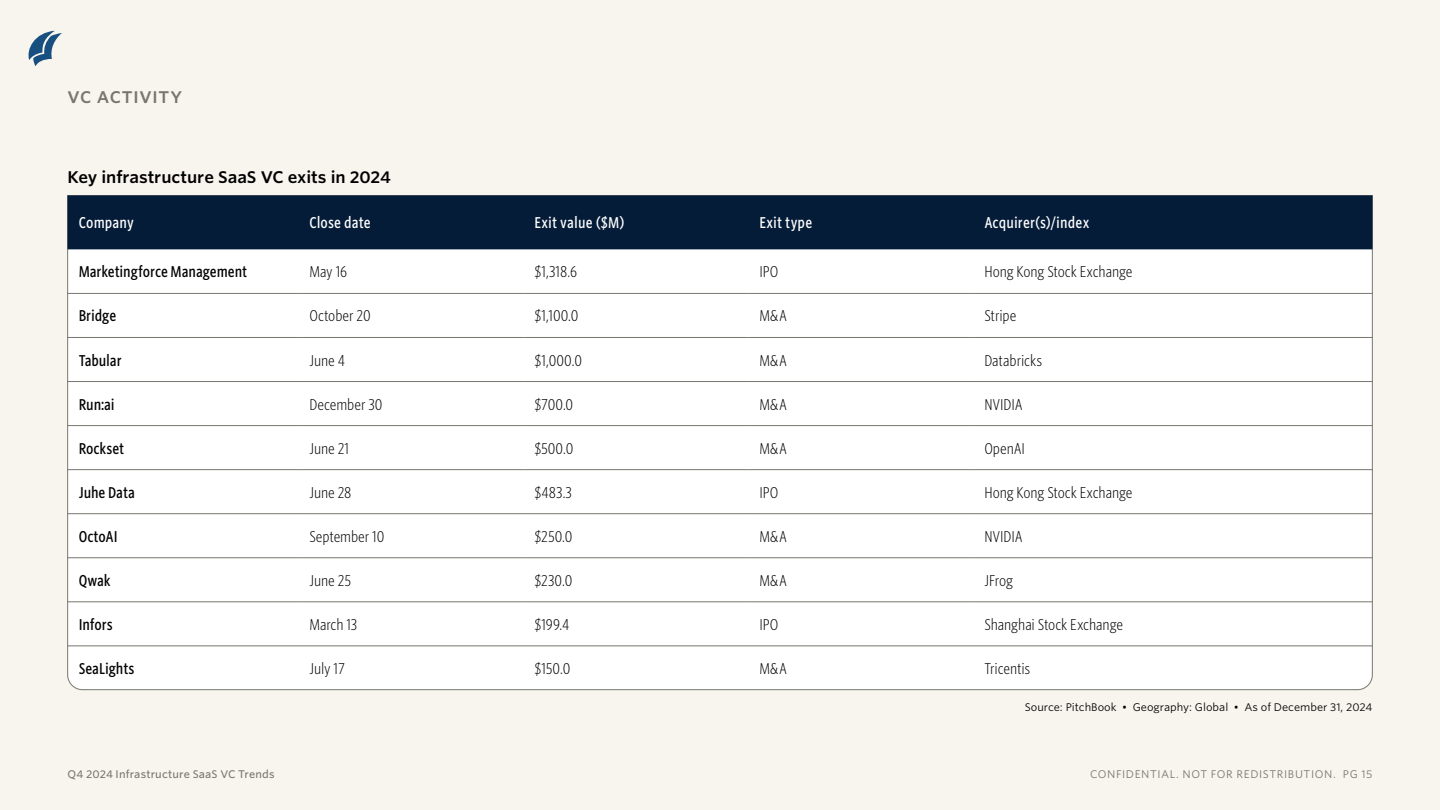
<style>
.page{position:relative;width:1440px;height:810px;background:#f8f5ef}
.page>*{position:absolute;margin:0;border:0;box-sizing:border-box;transform-origin:0 0}
.ETR_Table_title{font:600 16.25px "Whitney S Sm";letter-spacing:-.005em;color:#000}
.ETR_Section_tag{font:600 16.25px "Whitney S Sm";letter-spacing:.045em;color:#78766f}
.ETR_Table_text{font:300 15px "Whitney Cond S Sm";letter-spacing:-.005em;color:#000}
.ETR_Table_text-2{font:500 15px "Whitney Cond S Sm";letter-spacing:-.005em;color:#000}
.ETR_Table_header_row{font:500 15px "Whitney Cond S Sm";letter-spacing:.005em;color:#fff}
.ETR_Source_tag{font:10.62px "Whitney S Sm";color:#000}
.t1{font:10.62px "Whitney S Sm";letter-spacing:.055em;color:#78766f}
.t2{font:500 10.62px "Whitney S Sm";letter-spacing:.01em;color:#78766f}
</style>
<div class="page">
<svg style="left:28px;top:31px;width:34px;height:35px"></svg>
<div style="left:67px;top:195px;width:1306px;height:495px;background:#fff"></div>
<div style="left:68px;top:195px;width:1304px;height:54px;background:#051c38"></div>
<hr style="left:68px;top:293px;width:230px;height:1px;background:#78766f">
<hr style="left:298px;top:293px;width:225px;height:1px;background:#78766f">
<hr style="left:523px;top:293px;width:225px;height:1px;background:#78766f">
<hr style="left:748px;top:293px;width:225px;height:1px;background:#78766f">
<hr style="left:973px;top:293px;width:399px;height:1px;background:#78766f">
<hr style="left:68px;top:337px;width:230px;height:1px;background:#78766f">
<hr style="left:298px;top:337px;width:225px;height:1px;background:#78766f">
<hr style="left:523px;top:337px;width:225px;height:1px;background:#78766f">
<hr style="left:748px;top:337px;width:225px;height:1px;background:#78766f">
<hr style="left:973px;top:337px;width:399px;height:1px;background:#78766f">
<hr style="left:68px;top:381px;width:230px;height:1px;background:#78766f">
<hr style="left:298px;top:381px;width:225px;height:1px;background:#78766f">
<hr style="left:523px;top:381px;width:225px;height:1px;background:#78766f">
<hr style="left:748px;top:381px;width:225px;height:1px;background:#78766f">
<hr style="left:973px;top:381px;width:399px;height:1px;background:#78766f">
<hr style="left:68px;top:425px;width:230px;height:1px;background:#78766f">
<hr style="left:298px;top:425px;width:225px;height:1px;background:#78766f">
<hr style="left:523px;top:425px;width:225px;height:1px;background:#78766f">
<hr style="left:748px;top:425px;width:225px;height:1px;background:#78766f">
<hr style="left:973px;top:425px;width:399px;height:1px;background:#78766f">
<hr style="left:68px;top:469px;width:230px;height:1px;background:#78766f">
<hr style="left:298px;top:469px;width:225px;height:1px;background:#78766f">
<hr style="left:523px;top:469px;width:225px;height:1px;background:#78766f">
<hr style="left:748px;top:469px;width:225px;height:1px;background:#78766f">
<hr style="left:973px;top:469px;width:399px;height:1px;background:#78766f">
<hr style="left:68px;top:513px;width:230px;height:1px;background:#78766f">
<hr style="left:298px;top:513px;width:225px;height:1px;background:#78766f">
<hr style="left:523px;top:513px;width:225px;height:1px;background:#78766f">
<hr style="left:748px;top:513px;width:225px;height:1px;background:#78766f">
<hr style="left:973px;top:513px;width:399px;height:1px;background:#78766f">
<hr style="left:68px;top:558px;width:230px;height:1px;background:#78766f">
<hr style="left:298px;top:558px;width:225px;height:1px;background:#78766f">
<hr style="left:523px;top:558px;width:225px;height:1px;background:#78766f">
<hr style="left:748px;top:558px;width:225px;height:1px;background:#78766f">
<hr style="left:973px;top:558px;width:399px;height:1px;background:#78766f">
<hr style="left:68px;top:602px;width:230px;height:1px;background:#78766f">
<hr style="left:298px;top:602px;width:225px;height:1px;background:#78766f">
<hr style="left:523px;top:602px;width:225px;height:1px;background:#78766f">
<hr style="left:748px;top:602px;width:225px;height:1px;background:#78766f">
<hr style="left:973px;top:602px;width:399px;height:1px;background:#78766f">
<hr style="left:68px;top:646px;width:230px;height:1px;background:#78766f">
<hr style="left:298px;top:646px;width:225px;height:1px;background:#78766f">
<hr style="left:523px;top:646px;width:225px;height:1px;background:#78766f">
<hr style="left:748px;top:646px;width:225px;height:1px;background:#78766f">
<hr style="left:973px;top:646px;width:399px;height:1px;background:#78766f">
<p class="ETR_Section_tag" style="left:68px;top:86px;width:116px">VC ACTIVITY</p>
<p class="ETR_Table_title" style="left:67px;top:166px;width:325px">Key infrastructure SaaS VC exits in 2024</p>
<p class="ETR_Table_header_row" style="left:79px;top:213px;width:57px">Company</p>
<p class="ETR_Table_header_row" style="left:309px;top:213px;width:63px">Close date</p>
<p class="ETR_Table_header_row" style="left:534px;top:213px;width:92px">Exit value ($M)</p>
<p class="ETR_Table_header_row" style="left:759px;top:213px;width:54px">Exit type</p>
<p class="ETR_Table_header_row" style="left:984px;top:213px;width:106px">Acquirer(s)/index</p>
<p class="ETR_Table_text-2" style="left:79px;top:262px;width:170px">Marketingforce Management</p>
<p class="ETR_Table_text" style="left:309px;top:262px;width:39px">May 16</p>
<p class="ETR_Table_text" style="left:534px;top:262px;width:44px">$1,318.6</p>
<p class="ETR_Table_text" style="left:759px;top:262px;width:20px">IPO</p>
<p class="ETR_Table_text" style="left:984px;top:262px;width:150px">Hong Kong Stock Exchange</p>
<p class="ETR_Table_text-2" style="left:79px;top:306px;width:39px">Bridge</p>
<p class="ETR_Table_text" style="left:309px;top:306px;width:63px">October 20</p>
<p class="ETR_Table_text" style="left:534px;top:306px;width:46px">$1,100.0</p>
<p class="ETR_Table_text" style="left:759px;top:306px;width:29px">M&amp;A</p>
<p class="ETR_Table_text" style="left:984px;top:306px;width:33px">Stripe</p>
<p class="ETR_Table_text-2" style="left:79px;top:350px;width:44px">Tabular</p>
<p class="ETR_Table_text" style="left:309px;top:350px;width:37px">June 4</p>
<p class="ETR_Table_text" style="left:534px;top:350px;width:49px">$1,000.0</p>
<p class="ETR_Table_text" style="left:759px;top:350px;width:29px">M&amp;A</p>
<p class="ETR_Table_text" style="left:984px;top:350px;width:59px">Databricks</p>
<p class="ETR_Table_text-2" style="left:79px;top:394px;width:38px">Run:ai</p>
<p class="ETR_Table_text" style="left:309px;top:394px;width:75px">December 30</p>
<p class="ETR_Table_text" style="left:534px;top:394px;width:40px">$700.0</p>
<p class="ETR_Table_text" style="left:759px;top:394px;width:29px">M&amp;A</p>
<p class="ETR_Table_text" style="left:984px;top:394px;width:40px">NVIDIA</p>
<p class="ETR_Table_text-2" style="left:79px;top:438px;width:47px">Rockset</p>
<p class="ETR_Table_text" style="left:309px;top:439px;width:42px">June 21</p>
<p class="ETR_Table_text" style="left:534px;top:439px;width:41px">$500.0</p>
<p class="ETR_Table_text" style="left:759px;top:439px;width:29px">M&amp;A</p>
<p class="ETR_Table_text" style="left:984px;top:439px;width:42px">OpenAI</p>
<p class="ETR_Table_text-2" style="left:79px;top:482px;width:58px">Juhe Data</p>
<p class="ETR_Table_text" style="left:309px;top:483px;width:44px">June 28</p>
<p class="ETR_Table_text" style="left:534px;top:483px;width:39px">$483.3</p>
<p class="ETR_Table_text" style="left:759px;top:483px;width:20px">IPO</p>
<p class="ETR_Table_text" style="left:984px;top:483px;width:150px">Hong Kong Stock Exchange</p>
<p class="ETR_Table_text-2" style="left:79px;top:526px;width:40px">OctoAI</p>
<p class="ETR_Table_text" style="left:309px;top:527px;width:77px">September 10</p>
<p class="ETR_Table_text" style="left:534px;top:527px;width:40px">$250.0</p>
<p class="ETR_Table_text" style="left:759px;top:527px;width:29px">M&amp;A</p>
<p class="ETR_Table_text" style="left:984px;top:527px;width:40px">NVIDIA</p>
<p class="ETR_Table_text-2" style="left:79px;top:570px;width:33px">Qwak</p>
<p class="ETR_Table_text" style="left:309px;top:571px;width:43px">June 25</p>
<p class="ETR_Table_text" style="left:534px;top:571px;width:40px">$230.0</p>
<p class="ETR_Table_text" style="left:759px;top:571px;width:29px">M&amp;A</p>
<p class="ETR_Table_text" style="left:984px;top:571px;width:30px">JFrog</p>
<p class="ETR_Table_text-2" style="left:79px;top:614px;width:36px">Infors</p>
<p class="ETR_Table_text" style="left:309px;top:615px;width:50px">March 13</p>
<p class="ETR_Table_text" style="left:534px;top:615px;width:36px">$199.4</p>
<p class="ETR_Table_text" style="left:759px;top:615px;width:20px">IPO</p>
<p class="ETR_Table_text" style="left:984px;top:615px;width:140px">Shanghai Stock Exchange</p>
<p class="ETR_Table_text-2" style="left:79px;top:658px;width:57px">SeaLights</p>
<p class="ETR_Table_text" style="left:309px;top:659px;width:37px">July 17</p>
<p class="ETR_Table_text" style="left:534px;top:659px;width:37px">$150.0</p>
<p class="ETR_Table_text" style="left:759px;top:659px;width:29px">M&amp;A</p>
<p class="ETR_Table_text" style="left:984px;top:659px;width:48px">Tricentis</p>
<p class="ETR_Source_tag" style="left:1025px;top:700px;width:349px">Source: PitchBook • Geography: Global • As of December 31, 2024</p>
<p class="t2" style="left:68px;top:767px;width:209px">Q4 2024 Infrastructure SaaS VC Trends</p>
<p class="t1" style="left:1090px;top:767px;width:284px">CONFIDENTIAL. NOT FOR REDISTRIBUTION. PG 15</p>
</div>
